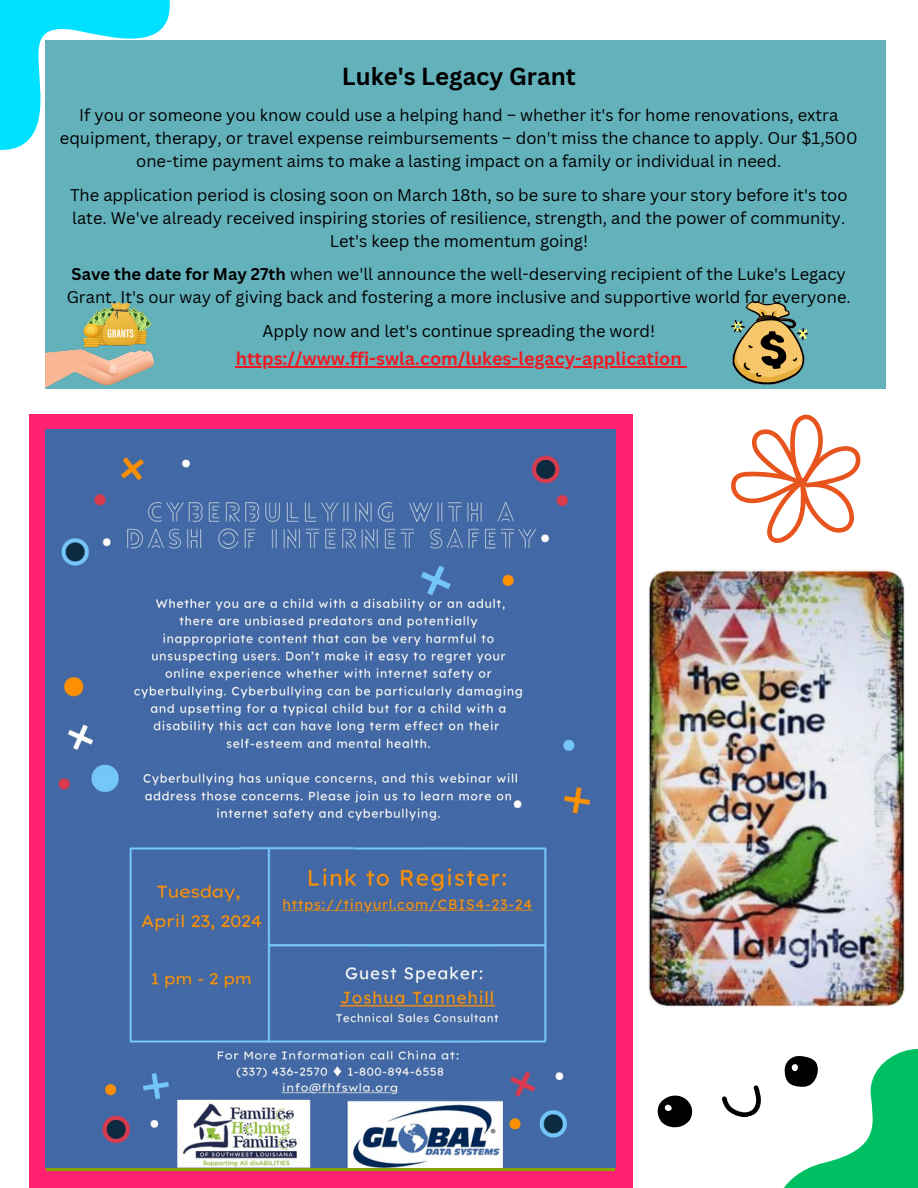
<style>
.page{position:relative;width:918px;height:1188px;background:#fff}
.page>*{position:absolute;margin:0;border:0;box-sizing:border-box;transform-origin:0 0}
.t1{font:700 24px "Canva Sans";color:#000}
.t2{font:700 18px "Canva Sans";color:#ed1c24}
.t3{font:16.5px/23px "Canva Sans";color:#000;text-align:center}
.s1{font-weight:700}
</style>
<div class="page">
<svg style="left:0;top:0;width:170px;height:150px;background:#25e5ff"></svg>
<div style="left:29px;top:415px;width:603px;height:773px;background:#ff2171"></div>
<img style="left:45px;top:429px;width:570px;height:738px">
<svg style="left:731px;top:414px;width:130px;height:129px"></svg>
<div style="left:45px;top:40px;width:840px;height:349px;background:#63b1bb"></div>
<img style="left:45px;top:302px;width:108px;height:86px">
<img style="left:730px;top:301px;width:79px;height:84px">
<img style="left:649px;top:570px;width:256px;height:437px">
<svg style="left:657px;top:1095px;width:36px;height:33px"></svg>
<svg style="left:721px;top:998px;width:197px;height:190px"></svg>
<hr style="left:236px;top:366px;width:446px;height:2px;background:#ed1c24">
<h1 class="t1" style="left:342px;top:59px;width:235px">Luke's Legacy Grant</h1>
<p class="t3" style="left:60px;top:103px;width:799px">If you or someone you know could use a helping hand – whether it's for home renovations, extra equipment, therapy, or travel expense reimbursements – don't miss the chance to apply. Our $1,500 one-time payment aims to make a lasting impact on a family or individual in need.</p>
<p class="t3" style="left:70px;top:183px;width:779px">The application period is closing soon on March 18th, so be sure to share your story before it's too late. We've already received inspiring stories of resilience, strength, and the power of community.<br>Let's keep the momentum going!</p>
<p class="t3" style="left:67px;top:262px;width:786px;text-align:left"><span class="s1">Save the date for May 27th</span> when we'll announce the well-deserving recipient of the Luke's Legacy<br>Grant. It's our way of giving back and fostering a more inclusive and supportive world for everyone.</p>
<p class="t3" style="left:263px;top:319px;width:394px">Apply now and let's continue spreading the word!</p>
<p class="t2" style="left:236px;top:346px;width:448px">https://www.ffi-swla.com/lukes-legacy-application</p>
</div>
